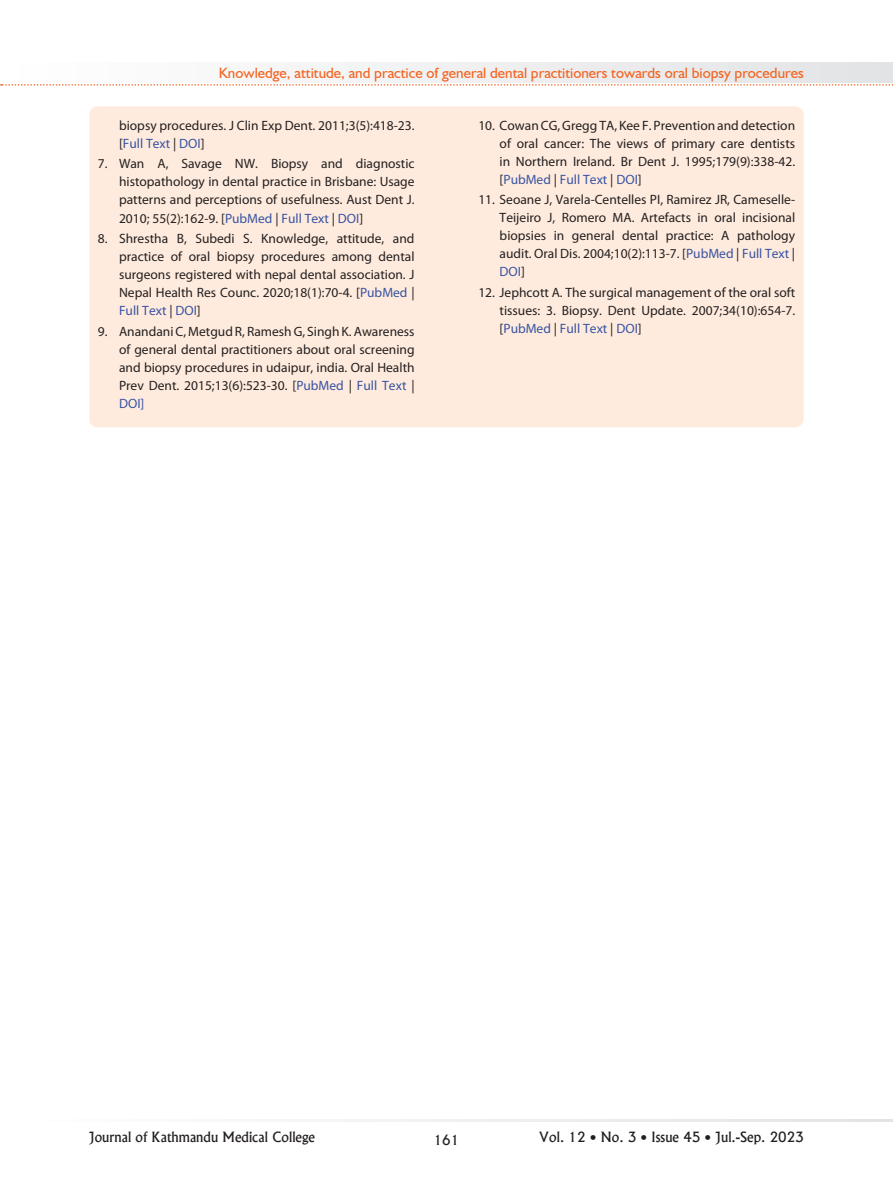
<style>
.page{position:relative;width:893px;height:1191px;background:#fff}
.page>*{position:absolute;margin:0;border:0;box-sizing:border-box;transform-origin:0 0}
.t1{font:15px "Humanist 521 BT";color:#f36421}
.t2{font:13.5px/18px "Myriad Pro";color:#231f20;text-align:justify}
.t3{font:13.5px "Alaska";color:#231f20}
.s1{color:#3853a3}
</style>
<div class="page">
<svg style="left:313px;top:1119px;width:580px;height:2px"></svg>
<div style="left:1px;top:63px;width:892px;height:20px;background:linear-gradient(to right,#fff,#e2e3e5)"></div>
<svg style="left:1px;top:84px;width:892px;height:2px"></svg>
<div style="left:89px;top:106px;width:715px;height:321px;background:#feebdd;border-radius:9px"></div>
<p class="t1" style="left:219px;top:63px;width:586px">Knowledge, attitude, and practice of general dental practitioners towards oral biopsy procedures</p>
<p class="t2" style="left:119px;top:116px;width:297px">biopsy procedures. J Clin Exp Dent. 2011;3(5):418-23. [<span class="s1">Full Text</span> | <span class="s1">DOI</span>]</p>
<p class="t2" style="left:119px;top:155px;width:297px;text-indent:-21px">7. Wan A, Savage NW. Biopsy and diagnostic histopathology in dental practice in Brisbane: Usage patterns and perceptions of usefulness. Aust Dent J.<br>2010; 55(2):162-9. [<span class="s1">PubMed</span> | <span class="s1">Full Text</span> | <span class="s1">DOI</span>]</p>
<p class="t2" style="left:119px;top:229px;width:297px;text-indent:-21px">8. Shrestha B, Subedi S. Knowledge, attitude, and practice of oral biopsy procedures among dental surgeons registered with nepal dental association. J Nepal Health Res Counc. 2020;18(1):70-4. [<span class="s1">PubMed</span> | <span class="s1">Full Text</span> | <span class="s1">DOI</span>]</p>
<p class="t2" style="left:119px;top:322px;width:297px;text-indent:-21px">9. Anandani C, Metgud R, Ramesh G, Singh K. Awareness of general dental practitioners about oral screening and biopsy procedures in udaipur, india. Oral Health Prev Dent. 2015;13(6):523-30. [<span class="s1">PubMed</span> | <span class="s1">Full Text</span> | <span class="s1">DOI]</span></p>
<p class="t2" style="left:500px;top:116px;width:297px;text-indent:-21px">10. Cowan CG, Gregg TA, Kee F. Prevention and detection of oral cancer: The views of primary care dentists in Northern Ireland. Br Dent J. 1995;179(9):338-42. [<span class="s1">PubMed</span> | <span class="s1">Full Text</span> | <span class="s1">DOI</span>]</p>
<p class="t2" style="left:500px;top:191px;width:297px;text-indent:-21px">11. Seoane J, Varela-Centelles PI, Ramirez JR, Cameselle-Teijeiro J, Romero MA. Artefacts in oral incisional biopsies in general dental practice: A pathology audit. Oral Dis. 2004;10(2):113-7. [<span class="s1">PubMed</span> | <span class="s1">Full Text</span> | <span class="s1">DOI</span>]</p>
<p class="t2" style="left:500px;top:283px;width:297px;text-indent:-21px">12. Jephcott A. The surgical management of the oral soft tissues: 3. Biopsy. Dent Update. 2007;34(10):654-7. [<span class="s1">PubMed</span> | <span class="s1">Full Text</span> | <span class="s1">DOI</span>]</p>
<p class="t3" style="left:89px;top:1129px;width:227px">Journal of Kathmandu Medical College</p>
<p class="t3" style="left:434px;top:1131px;width:27px">161</p>
<p class="t3" style="left:539px;top:1129px;width:266px">Vol. 12 • No. 3 • Issue 45 • Jul.-Sep. 2023</p>
</div>
